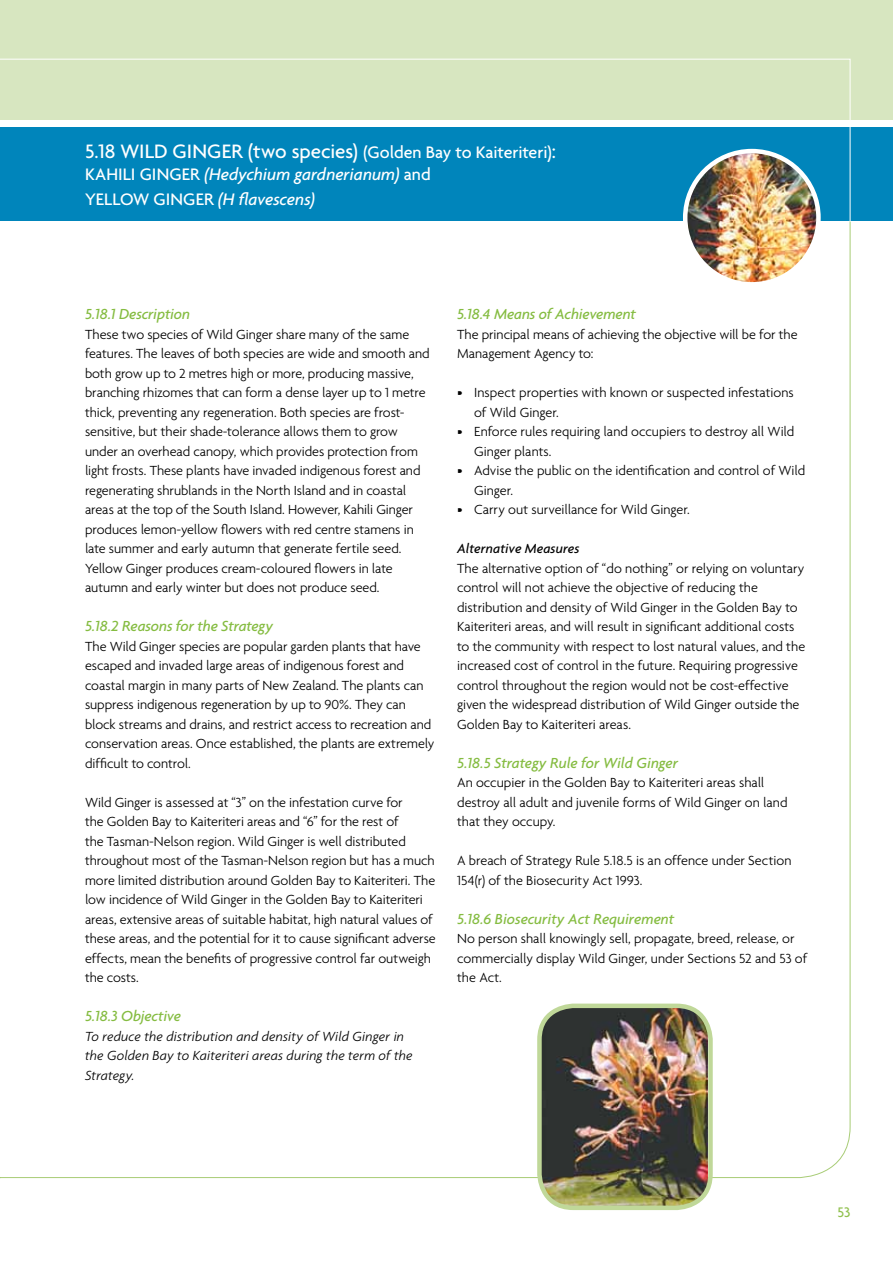
<style>
.page{position:relative;width:893px;height:1263px;background:#fff}
.page>*{position:absolute;margin:0;border:0;box-sizing:border-box;transform-origin:0 0}
.t1{font:500 21px "Agenda";color:#fff}
.t2{font:italic 500 18px/25.2px "Agenda";letter-spacing:-.005em;color:#fff}
.t3{font:italic 500 15.75px "Agenda";letter-spacing:-.01em;color:#85bc41}
.t4{font:500 15px "Agenda";color:#91c14f}
.t5{font:300 14.25px/19.5px "Agenda";letter-spacing:-.005em;color:#000}
.t6{font:italic 300 14.25px/19.5px "Agenda";letter-spacing:.01em;color:#000}
.t7{font:italic 500 14.25px "Agenda";letter-spacing:.005em;color:#000}
.s1{font-size:18px}
.s2{font-style:normal}
</style>
<div class="page">
<div style="left:0;top:128px;width:893px;height:93px;background:#0085bb"></div>
<svg style="left:683px;top:128px;width:167px;height:93px"></svg>
<svg style="left:0;top:59px;width:1px;height:60px"></svg>
<div style="left:1px;top:0;width:892px;height:119px;background:#d7e6c0"></div>
<svg style="left:1px;top:59px;width:849px;height:60px"></svg>
<img style="left:685px;top:151px;width:133px;height:133px;border-radius:67px">
<div style="left:683px;top:149px;width:138px;height:138px;border:4px solid #fff;border-radius:50%"></div>
<img style="left:542px;top:1008px;width:166px;height:199px">
<div style="left:537px;top:1003px;width:176px;height:207px;border:4px solid #c0d899;border-radius:34px"></div>
<h1 class="t1" style="left:85px;top:139px;width:472px">5.18 WILD GINGER (two species) <span class="s1">(Golden Bay to Kaiteriteri)</span>:</h1>
<p class="t2" style="left:85px;top:161px;width:347px"><span class="s2">KAHILI GINGER</span> (Hedychium gardnerianum) <span class="s2">and<br>YELLOW GINGER</span> (H flavescens)</p>
<p class="t3" style="left:85px;top:304px;width:107px">5.18.1 Description</p>
<p class="t5" style="left:85px;top:324px;width:346px">These two species of Wild Ginger share many of the same features. The leaves of both species are wide and smooth and both grow up to 2 metres high or more, producing massive, branching rhizomes that can form a dense layer up to 1 metre thick, preventing any regeneration. Both species are frost&shy;sensitive, but their shade-tolerance allows them to grow under an overhead canopy, which provides protection from light frosts. These plants have invaded indigenous forest and regenerating shrublands in the North Island and in coastal areas at the top of the South Island. However, Kahili Ginger produces lemon-yellow flowers with red centre stamens in late summer and early autumn that generate fertile seed.<br>Yellow Ginger produces cream-coloured flowers in late autumn and early winter but does not produce seed.</p>
<p class="t3" style="left:85px;top:616px;width:190px">5.18.2 Reasons for the Strategy</p>
<p class="t5" style="left:85px;top:636px;width:351px">The Wild Ginger species are popular garden plants that have escaped and invaded large areas of indigenous forest and coastal margin in many parts of New Zealand. The plants can suppress indigenous regeneration by up to 90%. They can block streams and drains, and restrict access to recreation and conservation areas. Once established, the plants are extremely difficult to control.</p>
<p class="t5" style="left:85px;top:792px;width:352px">Wild Ginger is assessed at “3” on the infestation curve for<br>the Golden Bay to Kaiteriteri areas and “6” for the rest of<br>the Tasman-Nelson region. Wild Ginger is well distributed throughout most of the Tasman-Nelson region but has a much more limited distribution around Golden Bay to Kaiteriteri. The low incidence of Wild Ginger in the Golden Bay to Kaiteriteri areas, extensive areas of suitable habitat, high natural values of these areas, and the potential for it to cause significant adverse effects, mean the benefits of progressive control far outweigh the costs.</p>
<p class="t3" style="left:85px;top:1006px;width:97px">5.18.3 Objective</p>
<p class="t6" style="left:85px;top:1026px;width:329px">To reduce the distribution and density of Wild Ginger in the Golden Bay to Kaiteriteri areas during the term of the<br>Strategy.</p>
<p class="t3" style="left:457px;top:304px;width:180px">5.18.4 Means of Achievement</p>
<p class="t5" style="left:457px;top:324px;width:342px">The principal means of achieving the objective will be for the<br>Management Agency to:</p>
<p class="t5" style="left:474px;top:382px;width:321px;text-indent:-17px">• Inspect properties with known or suspected infestations of Wild Ginger.</p>
<p class="t5" style="left:474px;top:421px;width:322px;text-indent:-17px">• Enforce rules requiring land occupiers to destroy all Wild<br>Ginger plants.</p>
<p class="t5" style="left:474px;top:460px;width:333px;text-indent:-17px">• Advise the public on the identification and control of Wild<br>Ginger.</p>
<p class="t5" style="left:457px;top:499px;width:234px">• Carry out surveillance for Wild Ginger.</p>
<p class="t7" style="left:457px;top:540px;width:124px">Alternative Measures</p>
<p class="t5" style="left:457px;top:558px;width:350px">The alternative option of “do nothing” or relying on voluntary control will not achieve the objective of reducing the distribution and density of Wild Ginger in the Golden Bay to Kaiteriteri areas, and will result in significant additional costs to the community with respect to lost natural values, and the increased cost of control in the future. Requiring progressive control throughout the region would not be cost-effective given the widespread distribution of Wild Ginger outside the Golden Bay to Kaiteriteri areas.</p>
<p class="t3" style="left:457px;top:753px;width:223px">5.18.5 Strategy Rule for Wild Ginger</p>
<p class="t5" style="left:457px;top:772px;width:332px">An occupier in the Golden Bay to Kaiteriteri areas shall destroy all adult and juvenile forms of Wild Ginger on land that they occupy.</p>
<p class="t5" style="left:457px;top:850px;width:336px">A breach of Strategy Rule 5.18.5 is an offence under Section<br>154(r) of the Biosecurity Act 1993.</p>
<p class="t3" style="left:457px;top:909px;width:219px">5.18.6 Biosecurity Act Requirement</p>
<p class="t5" style="left:457px;top:928px;width:352px">No person shall knowingly sell, propagate, breed, release, or commercially display Wild Ginger, under Sections 52 and 53 of the Act.</p>
<p class="t4" style="left:837px;top:1203px;width:14px">53</p>
</div>
